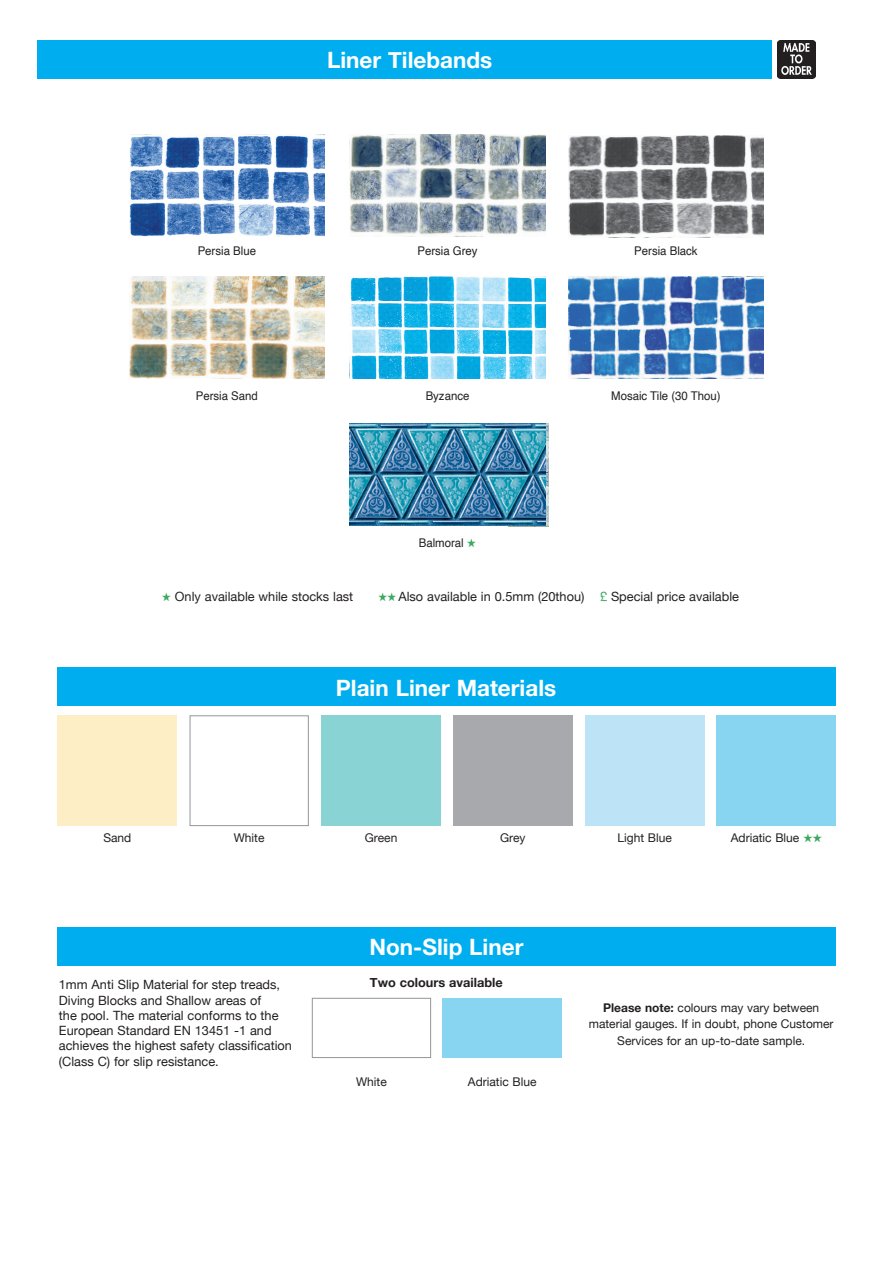
<style>
.page{position:relative;width:893px;height:1263px;background:#fff}
.page>*{position:absolute;margin:0;border:0;box-sizing:border-box;transform-origin:0 0}
.t1{font:700 22.5px "Helvetica Neue";color:#fff}
.t2{font:12.75px/15.3px "Helvetica Neue";color:#231f20}
.t3{font:700 12.75px "Helvetica Neue";color:#231f20}
.t4{font:12px/16.5px "Helvetica Neue";color:#231f20;text-align:center}
.t5{font:12px "Helvetica";color:#231f20;scale:.95 1}
.s1{color:#3ca860}
.s2{font-weight:700}
</style>
<div class="page">
<img style="left:777px;top:40px;width:38px;height:39px">
<div style="left:37px;top:40px;width:734px;height:39px;background:#00aeef"></div>
<div style="left:57px;top:927px;width:779px;height:38px;background:#00aeef"></div>
<div style="left:443px;top:998px;width:119px;height:60px;background:#87d5f1"></div>
<div style="left:312px;top:998px;width:119px;height:60px;background:#fff;border:1px solid #939598"></div>
<div style="left:585px;top:715px;width:119px;height:111px;background:#bce3f6"></div>
<div style="left:717px;top:715px;width:119px;height:111px;background:#87d5f1"></div>
<div style="left:453px;top:715px;width:119px;height:111px;background:#a8a9ad"></div>
<div style="left:190px;top:716px;width:119px;height:110px;background:#fff;border:1px solid #939598"></div>
<div style="left:321px;top:715px;width:120px;height:111px;background:#8ad3d5"></div>
<div style="left:58px;top:715px;width:119px;height:111px;background:#feeec5"></div>
<div style="left:57px;top:668px;width:778px;height:38px;background:#00aeef"></div>
<img style="left:508px;top:424px;width:40px;height:102px">
<img style="left:350px;top:423px;width:195px;height:102px">
<img style="left:129px;top:135px;width:196px;height:102px">
<img style="left:568px;top:135px;width:196px;height:102px">
<img style="left:350px;top:135px;width:195px;height:102px">
<img style="left:129px;top:277px;width:196px;height:102px">
<img style="left:350px;top:277px;width:195px;height:102px">
<img style="left:568px;top:277px;width:196px;height:102px">
<p class="t5" style="left:198px;top:241px;width:63px">Persia Blue</p>
<h1 class="t1" style="left:327px;top:43px;width:167px">Liner Tilebands</h1>
<p class="t5" style="left:417px;top:241px;width:65px">Persia Grey</p>
<p class="t5" style="left:634px;top:241px;width:68px">Persia Black</p>
<p class="t5" style="left:196px;top:386px;width:67px">Persia Sand</p>
<p class="t5" style="left:426px;top:386px;width:48px">Byzance</p>
<p class="t5" style="left:419px;top:533px;width:62px">Balmoral <span class="s1">★</span></p>
<p class="t5" style="left:611px;top:386px;width:117px">Mosaic Tile (30 Thou)</p>
<p class="t2" style="left:162px;top:590px;width:193px"><span class="s1">★</span> Only available while stocks last</p>
<p class="t2" style="left:378px;top:590px;width:362px"><span class="s1">★★</span> Also available in 0.5mm (20thou) <span class="s1">£</span> Special price available</p>
<h1 class="t1" style="left:336px;top:670px;width:222px">Plain Liner Materials</h1>
<p class="t4" style="left:103px;top:830px;width:30px">Sand</p>
<p class="t4" style="left:234px;top:830px;width:32px">White</p>
<p class="t4" style="left:365px;top:830px;width:34px">Green</p>
<p class="t4" style="left:500px;top:830px;width:27px">Grey</p>
<p class="t4" style="left:617px;top:830px;width:56px">Light Blue</p>
<p class="t4" style="left:731px;top:830px;width:93px">Adriatic Blue <span class="s1">★★</span></p>
<h1 class="t1" style="left:369px;top:929px;width:155px">Non-Slip Liner</h1>
<p class="t2" style="left:59px;top:978px;width:235px">1mm Anti Slip Material for step treads, Diving Blocks and Shallow areas of<br>the pool. The material conforms to the European Standard EN 13451 -1 and achieves the highest safety classification (Class C) for slip resistance.</p>
<p class="t3" style="left:370px;top:972px;width:134px">Two colours available</p>
<p class="t4" style="left:356px;top:1074px;width:32px">White</p>
<p class="t4" style="left:468px;top:1074px;width:70px">Adriatic Blue</p>
<p class="t4" style="left:589px;top:1000px;width:246px"><span class="s2">Please note:</span> colours may vary between material gauges. If in doubt, phone Customer<br>Services for an up-to-date sample.</p>
</div>
